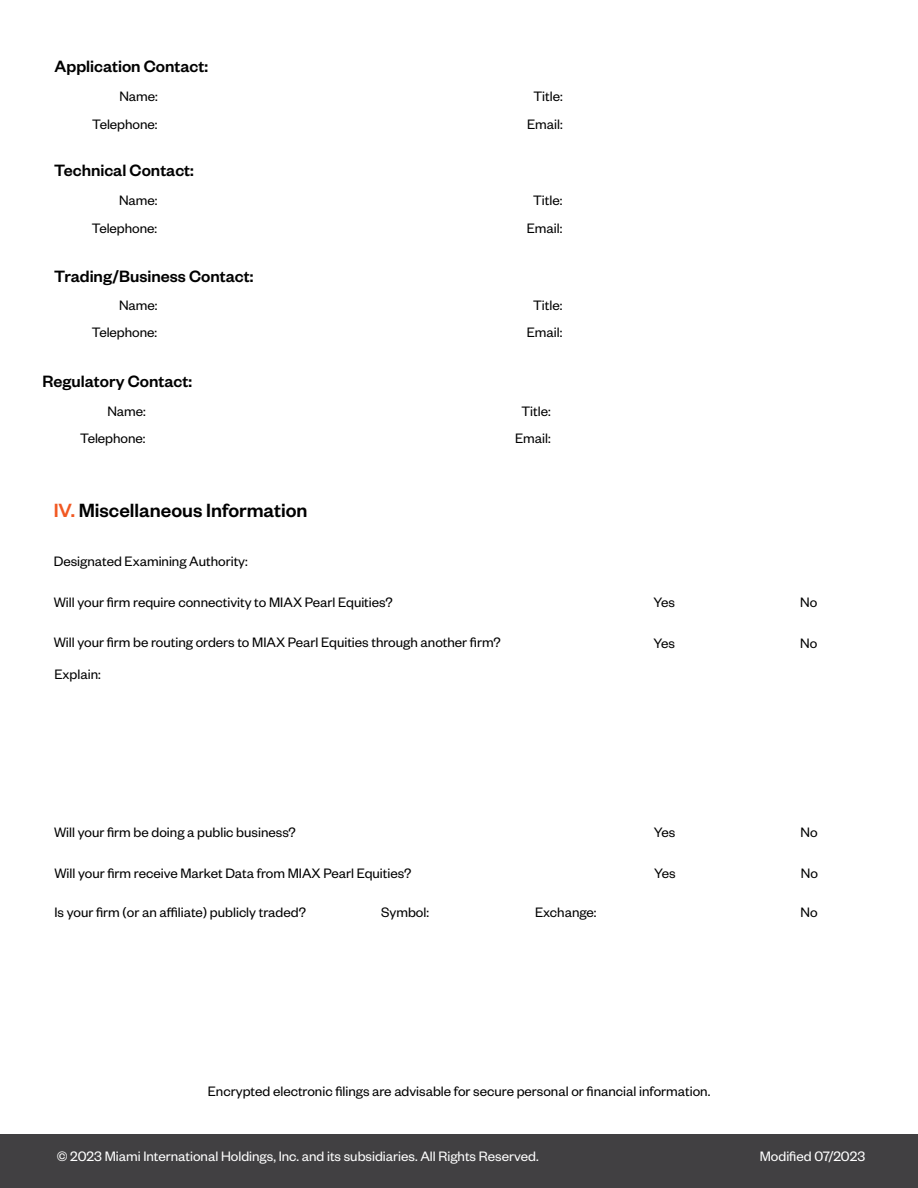
<style>
.page{position:relative;width:918px;height:1188px;background:#fff}
.page>*{position:absolute;margin:0;border:0;box-sizing:border-box;transform-origin:0 0}
.t1{font:500 21px "Founders Grotesk";color:#000}
.t2{font:500 18px "Founders Grotesk";color:#000}
.t3{font:15px "Founders Grotesk";color:#000}
.t4{font:15px "Founders Grotesk";color:#fff}
.s1{color:#f15822}
</style>
<div class="page">
<div style="left:0;top:1135px;width:918px;height:53px;background:#414042"></div>
<p class="t2" style="left:55px;top:55px;width:155px">Application Contact:</p>
<p class="t3" style="left:119px;top:87px;width:40px">Name:</p>
<p class="t3" style="left:533px;top:87px;width:31px">Title:</p>
<p class="t3" style="left:92px;top:115px;width:67px">Telephone:</p>
<p class="t3" style="left:527px;top:115px;width:37px">Email:</p>
<p class="t2" style="left:54px;top:159px;width:141px">Technical Contact:</p>
<p class="t3" style="left:119px;top:191px;width:40px">Name:</p>
<p class="t3" style="left:533px;top:191px;width:31px">Title:</p>
<p class="t3" style="left:92px;top:219px;width:67px">Telephone:</p>
<p class="t3" style="left:527px;top:219px;width:37px">Email:</p>
<p class="t2" style="left:54px;top:265px;width:201px">Trading/Business Contact:</p>
<p class="t3" style="left:119px;top:296px;width:40px">Name:</p>
<p class="t3" style="left:533px;top:296px;width:31px">Title:</p>
<p class="t3" style="left:92px;top:323px;width:67px">Telephone:</p>
<p class="t3" style="left:527px;top:323px;width:37px">Email:</p>
<p class="t2" style="left:43px;top:370px;width:151px">Regulatory Contact:</p>
<p class="t3" style="left:107px;top:402px;width:40px">Name:</p>
<p class="t3" style="left:521px;top:402px;width:31px">Title:</p>
<p class="t3" style="left:80px;top:429px;width:67px">Telephone:</p>
<p class="t3" style="left:515px;top:429px;width:37px">Email:</p>
<h1 class="t1" style="left:54px;top:497px;width:255px"><span class="s1">IV.</span> Miscellaneous Information</h1>
<p class="t3" style="left:54px;top:552px;width:196px">Designated Examining Authority:</p>
<p class="t3" style="left:54px;top:593px;width:341px">Will your firm require connectivity to MIAX Pearl Equities?</p>
<p class="t3" style="left:653px;top:593px;width:23px">Yes</p>
<p class="t3" style="left:800px;top:593px;width:19px">No</p>
<p class="t3" style="left:54px;top:633px;width:449px">Will your firm be routing orders to MIAX Pearl Equities through another firm?</p>
<p class="t3" style="left:653px;top:634px;width:23px">Yes</p>
<p class="t3" style="left:800px;top:634px;width:19px">No</p>
<p class="t3" style="left:54px;top:665px;width:48px">Explain:</p>
<p class="t3" style="left:54px;top:823px;width:243px">Will your firm be doing a public business?</p>
<p class="t3" style="left:654px;top:823px;width:23px">Yes</p>
<p class="t3" style="left:801px;top:823px;width:19px">No</p>
<p class="t3" style="left:54px;top:864px;width:359px">Will your firm receive Market Data from MIAX Pearl Equities?</p>
<p class="t3" style="left:654px;top:864px;width:23px">Yes</p>
<p class="t3" style="left:801px;top:864px;width:19px">No</p>
<p class="t3" style="left:54px;top:903px;width:253px">Is your firm (or an affiliate) publicly traded?</p>
<p class="t3" style="left:381px;top:903px;width:50px">Symbol:</p>
<p class="t3" style="left:535px;top:903px;width:63px">Exchange:</p>
<p class="t3" style="left:801px;top:903px;width:19px">No</p>
<p class="t3" style="left:208px;top:1082px;width:504px">Encrypted electronic filings are advisable for secure personal or financial information.</p>
<p class="t4" style="left:57px;top:1147px;width:484px">© 2023 Miami International Holdings, Inc. and its subsidiaries. All Rights Reserved.</p>
<p class="t4" style="left:760px;top:1147px;width:107px">Modified 07/2023</p>
</div>
